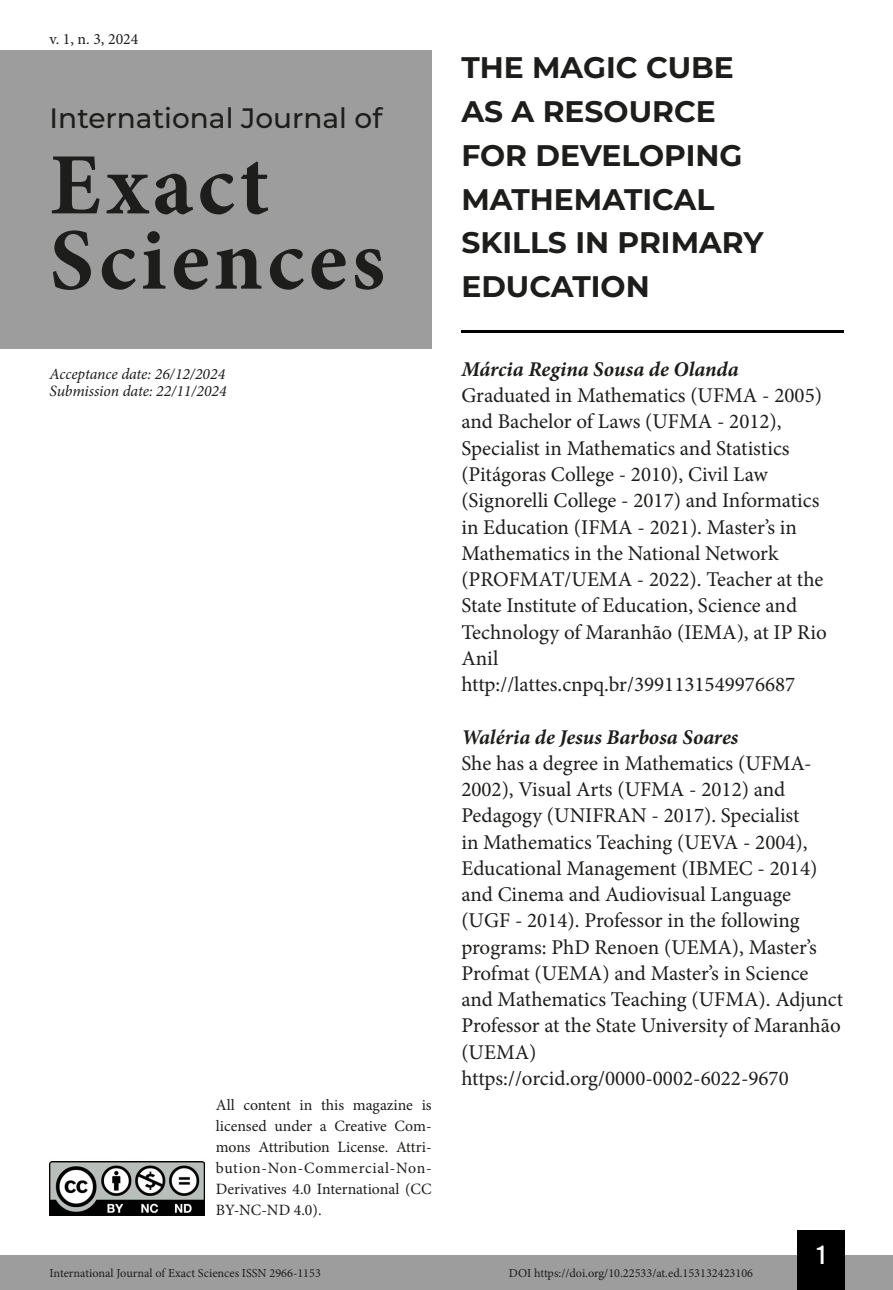
<style>
.page{position:relative;width:893px;height:1290px;background:#fff}
.page>*{position:absolute;margin:0;border:0;box-sizing:border-box;transform-origin:0 0}
.t1{font:700 87.5px/75.2px "Minion Pro";letter-spacing:.05em;color:#1d1d1b}
.Título_Artigo{font:700 29.75px/43.8px "Montserrat";color:#1d1d1b}
.t2{font:500 28px "Montserrat";color:#1d1d1b}
.t3{font:26.25px "Bebas Kai";color:#fff}
.Infos_autor{font:21px/26.2px "Minion Pro";color:#1d1d1b}
.NOME_AUTOR{font:italic 700 21px "Minion Pro";color:#1d1d1b}
.t4{font:15.75px/21px "Minion Pro";color:#1d1d1b;text-align:justify}
.v__n___Ano{font:italic 15.75px "Minion Pro";letter-spacing:-.005em;color:#1d1d1b}
.t5{font:12.25px "Minion Pro";color:#1d1d1b}
</style>
<div class="page">
<div style="left:0;top:1255px;width:893px;height:35px;background:#9d9d9d"></div>
<div style="left:797px;top:1230px;width:48px;height:60px;background:#000"></div>
<img style="left:50px;top:1161px;width:154px;height:54px">
<div style="left:0;top:50px;width:432px;height:298px;background:#9d9d9d"></div>
<hr style="left:461px;top:330px;width:382px;height:2px;background:#000">
<p class="t4" style="left:50px;top:28px;width:90px">v. 1, n. 3, 2024</p>
<h3 class="t2" style="left:50px;top:99px;width:334px">International Journal of</h3>
<h1 class="t1" style="left:50px;top:147px;width:337px">Exact<br>Sciences</h1>
<p class="v__n___Ano" style="left:50px;top:363px;width:177px">Acceptance date: 26/12/2024</p>
<p class="v__n___Ano" style="left:50px;top:380px;width:178px">Submission date: 22/11/2024</p>
<p class="t4" style="left:216px;top:1095px;width:217px">All content in this magazine is licensed under a Creative Com&shy;mons Attribution License. Attri&shy;bution-Non-Commercial-Non-Derivatives 4.0 International (CC BY-NC-ND 4.0).</p>
<p class="Título_Artigo" style="left:461px;top:44px;width:304px">THE MAGIC CUBE<br>AS A RESOURCE<br>FOR DEVELOPING<br>MATHEMATICAL<br>SKILLS IN PRIMARY<br>EDUCATION</p>
<p class="NOME_AUTOR" style="left:461px;top:354px;width:279px">Márcia Regina Sousa de Olanda</p>
<p class="Infos_autor" style="left:461px;top:382px;width:367px">Graduated in Mathematics (UFMA - 2005) and Bachelor of Laws (UFMA - 2012), Specialist in Mathematics and Statistics (Pitágoras College - 2010), Civil Law (Signorelli College - 2017) and Informatics in Education (IFMA - 2021). Master’s in Mathematics in the National Network (PROFMAT/UEMA - 2022). Teacher at the State Institute of Education, Science and Technology of Maranhão (IEMA), at IP Rio Anil</p>
<p class="Infos_autor" style="left:461px;top:671px;width:335px">http://lattes.cnpq.br/3991131549976687</p>
<p class="NOME_AUTOR" style="left:461px;top:722px;width:278px">Waléria de Jesus Barbosa Soares</p>
<p class="Infos_autor" style="left:461px;top:750px;width:383px">She has a degree in Mathematics (UFMA-2002), Visual Arts (UFMA - 2012) and Pedagogy (UNIFRAN - 2017). Specialist<br>in Mathematics Teaching (UEVA - 2004), Educational Management (IBMEC - 2014) and Cinema and Audiovisual Language (UGF - 2014). Professor in the following programs: PhD Renoen (UEMA), Master’s Profmat (UEMA) and Master’s in Science and Mathematics Teaching (UFMA). Adjunct Professor at the State University of Maranhão (UEMA)</p>
<p class="Infos_autor" style="left:461px;top:1065px;width:329px">https://orcid.org/0000-0002-6022-9670</p>
<p class="t3" style="left:817px;top:1241px;width:10px">1</p>
<p class="t5" style="left:50px;top:1265px;width:273px">International Journal of Exact Sciences ISSN 2966-1153</p>
<p class="t5" style="left:509px;top:1265px;width:246px">DOI https://doi.org/10.22533/at.ed.153132423106</p>
</div>
